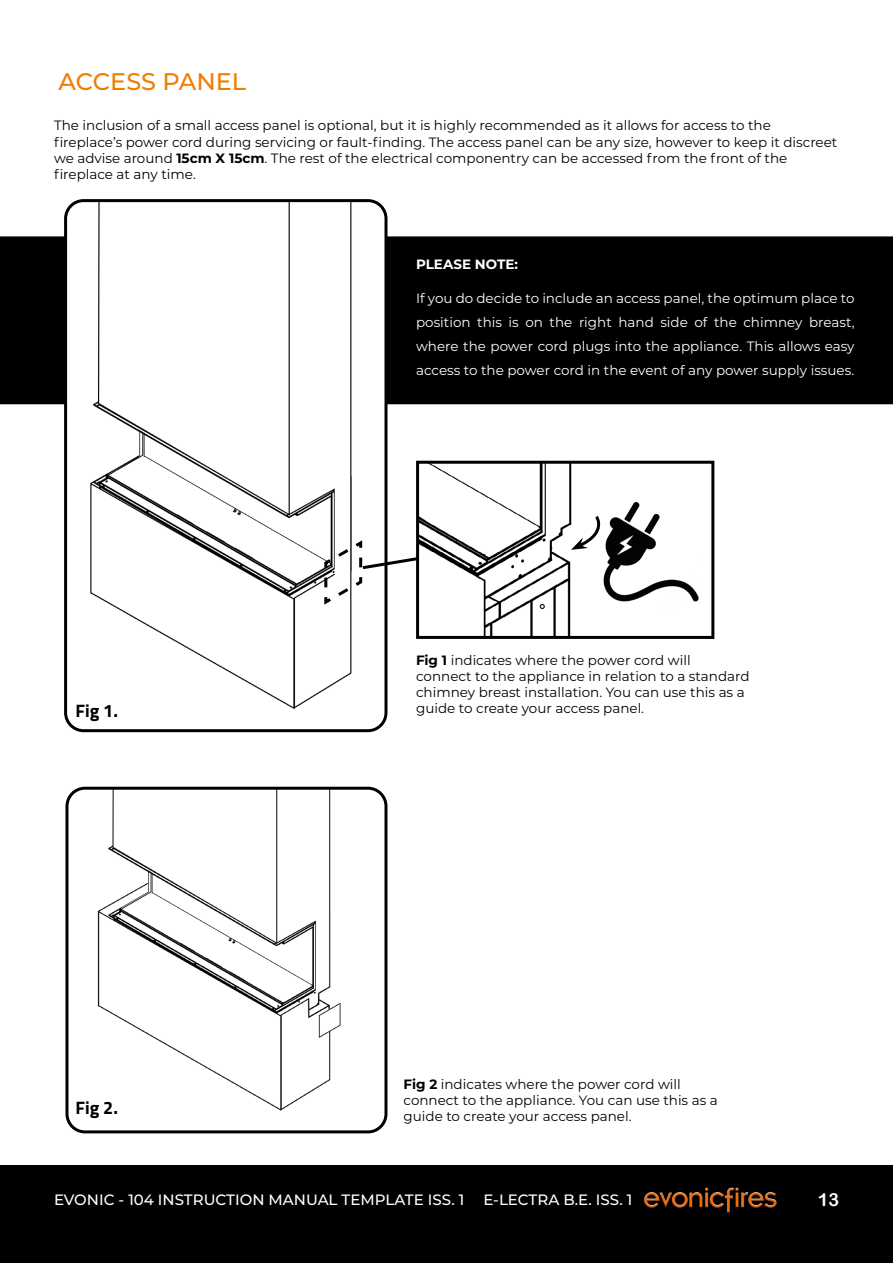
<style>
.page{position:relative;width:893px;height:1263px;background:#fff}
.page>*{position:absolute;margin:0;border:0;box-sizing:border-box;transform-origin:0 0}
.t1{font:500 24px "Montserrat";color:#ef7d00}
.t2{font:700 18px "Titillium Web";color:#000}
.t3{font:18px "Arial Rounded MT Bold";color:#fff}
.t4{font:500 15px "Montserrat";color:#fff}
.t5{font:13.5px/16.2px "Montserrat";color:#000}
.t6{font:13.5px/24px "Montserrat";color:#fff;text-align:justify}
.t7{font:700 13.5px "Montserrat";color:#fff}
.s1{font-weight:700}
</style>
<div class="page">
<div style="left:0;top:1166px;width:893px;height:97px;background:#000"></div>
<img style="left:644px;top:1187px;width:133px;height:26px">
<div style="left:0;top:237px;width:893px;height:166px;background:#000"></div>
<div style="left:0;top:236px;width:893px;height:168px;border:2px solid #000"></div>
<img style="left:68px;top:203px;width:318px;height:525px">
<div style="left:64px;top:199px;width:323px;height:533px;border:3px solid #000;border-radius:18px"></div>
<img style="left:420px;top:465px;width:152px;height:170px">
<div style="left:416px;top:461px;width:298px;height:178px;border:3px solid #000"></div>
<img style="left:603px;top:502px;width:96px;height:100px">
<svg style="left:323px;top:538px;width:100px;height:69px"></svg>
<img style="left:69px;top:788px;width:317px;height:338px">
<div style="left:65px;top:787px;width:322px;height:346px;border:3px solid #000;border-radius:18px"></div>
<svg style="left:571px;top:514px;width:36px;height:36px"></svg>
<h1 class="t1" style="left:59px;top:65px;width:189px">ACCESS PANEL</h1>
<p class="t5" style="left:54px;top:117px;width:785px">The inclusion of a small access panel is optional, but it is highly recommended as it allows for access to the fireplace’s power cord during servicing or fault-finding. The access panel can be any size, however to keep it discreet we advise around <span class="s1">15cm X 15cm</span>. The rest of the electrical componentry can be accessed from the front of the fireplace at any time.</p>
<p class="t7" style="left:416px;top:254px;width:103px">PLEASE NOTE:</p>
<p class="t6" style="left:416px;top:286px;width:440px">If you do decide to include an access panel, the optimum place to position this is on the right hand side of the chimney breast, where the power cord plugs into the appliance. This allows easy access to the power cord in the event of any power supply issues.</p>
<p class="t5" style="left:416px;top:651px;width:335px"><span class="s1">Fig 1</span> indicates where the power cord will connect to the appliance in relation to a standard chimney breast installation. You can use this as a</p>
<h2 class="t2" style="left:75px;top:696px;width:44px">Fig 1.</h2>
<p class="t5" style="left:416px;top:700px;width:230px">guide to create your access panel.</p>
<h2 class="t2" style="left:75px;top:1094px;width:44px">Fig 2.</h2>
<p class="t5" style="left:403px;top:1075px;width:316px"><span class="s1">Fig 2</span> indicates where the power cord will connect to the appliance. You can use this as a guide to create your access panel.</p>
<p class="t4" style="left:54px;top:1189px;width:412px">EVONIC - 104 INSTRUCTION MANUAL TEMPLATE ISS. 1</p>
<p class="t4" style="left:483px;top:1189px;width:150px">E-LECTRA B.E. ISS. 1</p>
<h2 class="t3" style="left:818px;top:1189px;width:23px">13</h2>
</div>
